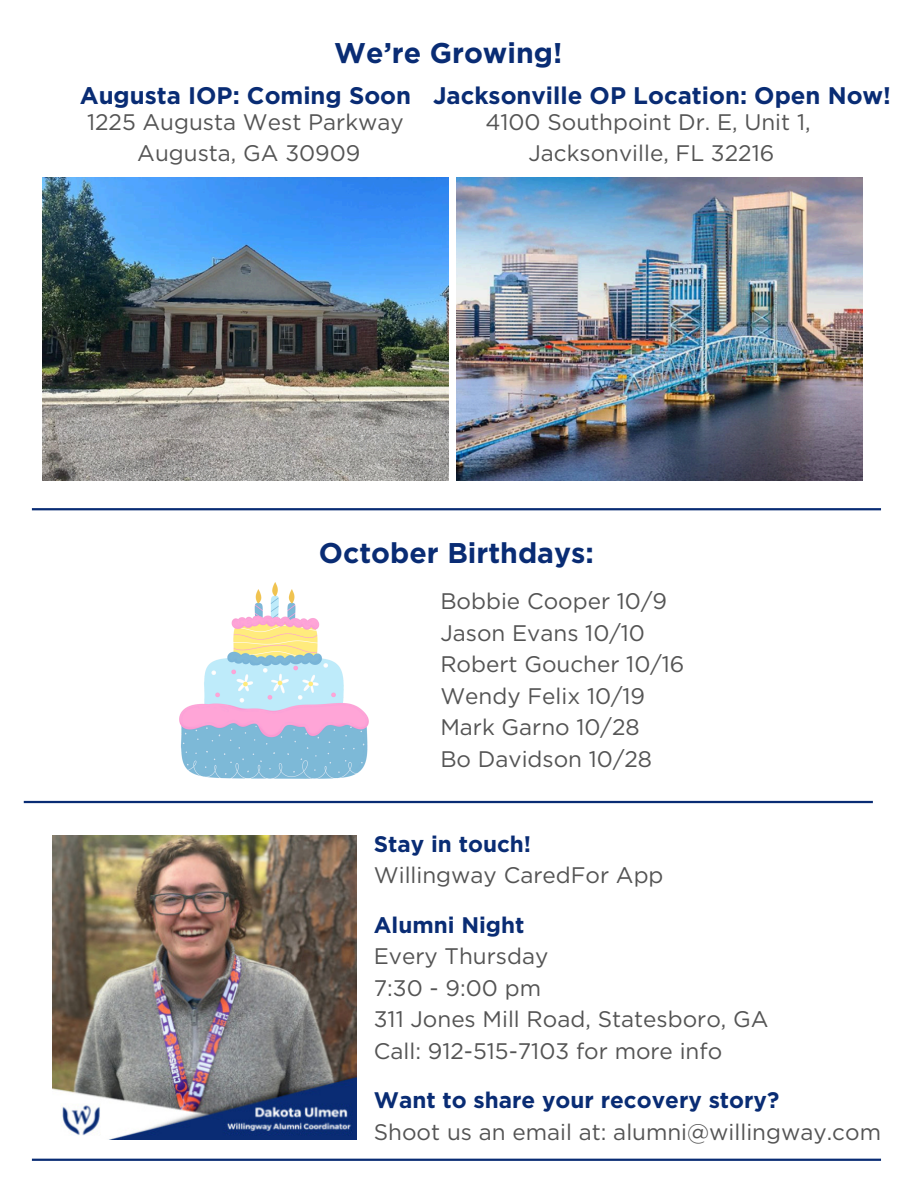
<style>
.page{position:relative;width:918px;height:1188px;background:#fff}
.page>*{position:absolute;margin:0;border:0;box-sizing:border-box;transform-origin:0 0}
.t1{font:700 28.5px "Gotham";color:#092c74}
.t2{font:700 24px "Gotham";color:#092c74}
.t3{font:22.5px "Gotham";color:#545454}
.t4{font:700 22.5px "Gotham";color:#092c74}
</style>
<div class="page">
<hr style="left:32px;top:508px;width:849px;height:2px;background:#092c74">
<img style="left:42px;top:177px;width:407px;height:304px">
<img style="left:456px;top:177px;width:407px;height:304px">
<img style="left:180px;top:582px;width:189px;height:196px">
<hr style="left:24px;top:801px;width:849px;height:2px;background:#092c74">
<img style="left:53px;top:836px;width:304px;height:304px">
<hr style="left:32px;top:1159px;width:849px;height:2px;background:#092c74">
<p class="t1" style="left:334px;top:36px;width:230px">We’re Growing!</p>
<p class="t2" style="left:80px;top:81px;width:333px">Augusta IOP: Coming Soon</p>
<p class="t3" style="left:87px;top:109px;width:318px">1225 Augusta West Parkway</p>
<p class="t3" style="left:137px;top:139px;width:225px">Augusta, GA 30909</p>
<p class="t2" style="left:433px;top:81px;width:460px">Jacksonville OP Location: Open Now!</p>
<p class="t3" style="left:485px;top:109px;width:327px">4100 Southpoint Dr. E, Unit 1,</p>
<p class="t3" style="left:528px;top:139px;width:247px">Jacksonville, FL 32216</p>
<p class="t1" style="left:319px;top:535px;width:276px">October Birthdays:</p>
<p class="t3" style="left:440px;top:588px;width:228px">Bobbie Cooper 10/9</p>
<p class="t3" style="left:440px;top:619px;width:206px">Jason Evans 10/10</p>
<p class="t3" style="left:440px;top:651px;width:246px">Robert Goucher 10/16</p>
<p class="t3" style="left:440px;top:682px;width:206px">Wendy Felix 10/19</p>
<p class="t3" style="left:440px;top:714px;width:201px">Mark Garno 10/28</p>
<h1 class="t3" style="left:440px;top:745px;width:213px">Bo Davidson 10/28</h1>
<p class="t4" style="left:374px;top:830px;width:159px">Stay in touch!</p>
<p class="t3" style="left:374px;top:861px;width:291px">Willingway CaredFor App</p>
<p class="t4" style="left:374px;top:911px;width:152px">Alumni Night</p>
<p class="t3" style="left:374px;top:942px;width:176px">Every Thursday</p>
<p class="t3" style="left:374px;top:974px;width:169px">7:30 - 9:00 pm</p>
<p class="t3" style="left:374px;top:1005px;width:396px">311 Jones Mill Road, Statesboro, GA</p>
<p class="t3" style="left:374px;top:1037px;width:350px">Call: 912-515-7103 for more info</p>
<p class="t4" style="left:374px;top:1086px;width:407px">Want to share your recovery story?</p>
<p class="t3" style="left:374px;top:1118px;width:509px">Shoot us an email at: alumni@willingway.com</p>
</div>
